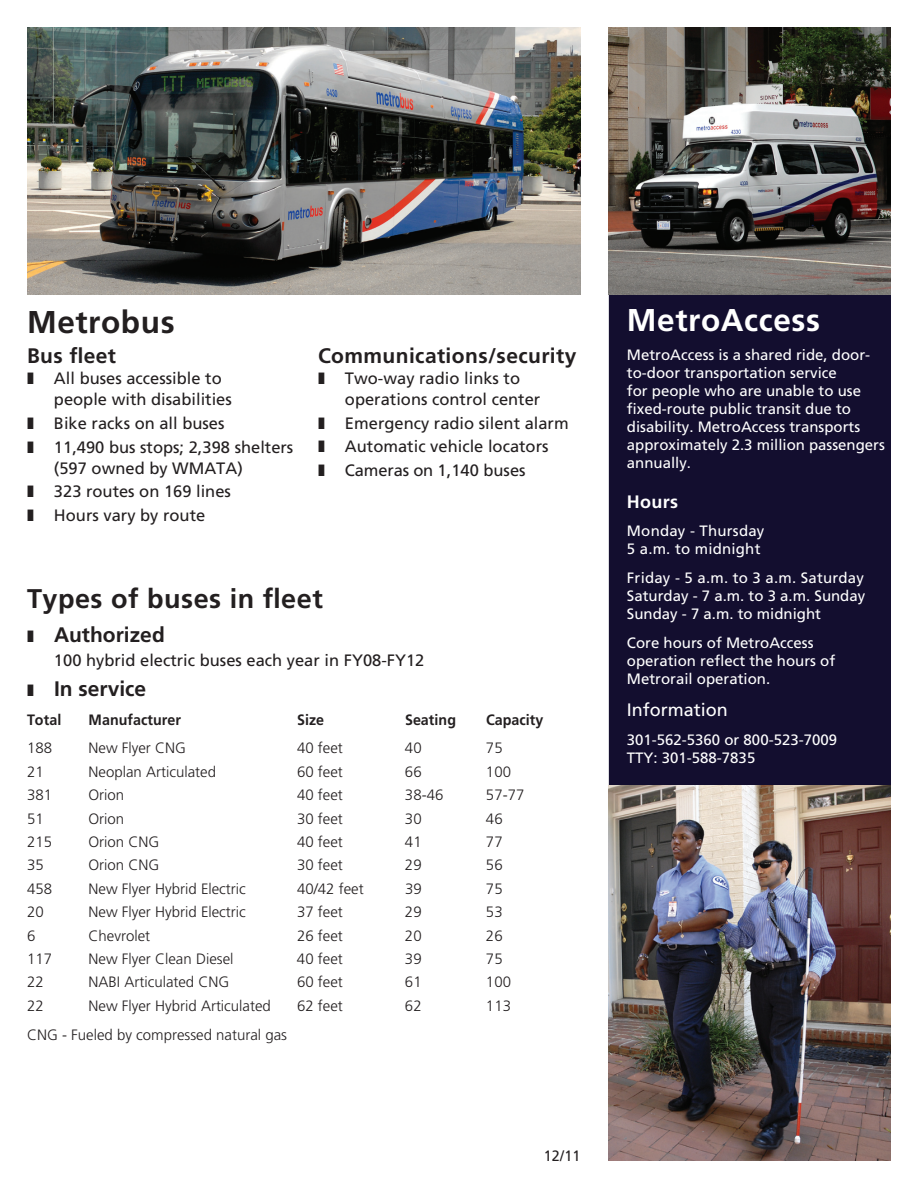
<style>
.page{position:relative;width:918px;height:1188px;background:#fff}
.page>*{position:absolute;margin:0;border:0;box-sizing:border-box;transform-origin:0 0}
.t1{font:700 31.5px "Frutiger";letter-spacing:.02em;color:#fff}
.t2{font:700 31.5px "Frutiger";letter-spacing:.02em;color:#231f20}
.t3{font:700 27px "Frutiger";letter-spacing:.02em;color:#231f20}
.t4{font:700 21px "Frutiger";letter-spacing:.02em;color:#231f20}
.t5{font:18px "Frutiger Roman";color:#fff}
.t6{font:700 18px "Frutiger";color:#fff}
.t7{font:16.5px/21px "Frutiger Roman";color:#231f20}
.t8{font:15px/18px "Frutiger Roman";color:#fff}
.t9{font:300 15px "Frutiger";color:#231f20}
.t10{font:700 15px "Frutiger";letter-spacing:.005em;color:#231f20;scale:.95 1}
.t11{font:15px "Frutiger Roman";color:#231f20;scale:.95 1}
</style>
<div class="page">
<div style="left:609px;top:219px;width:282px;height:942px;background:#130e2f;border-radius:11px"></div>
<img style="left:609px;top:27px;width:282px;height:267px">
<img style="left:27px;top:27px;width:553px;height:267px">
<img style="left:609px;top:785px;width:282px;height:376px">
<h1 class="t2" style="left:27px;top:303px;width:149px">Metrobus</h1>
<h3 class="t4" style="left:27px;top:344px;width:91px">Bus fleet</h3>
<p class="t7" style="left:54px;top:368px;width:179px">All buses accessible to people with disabilities</p>
<p class="t7" style="left:54px;top:413px;width:172px">Bike racks on all buses</p>
<p class="t7" style="left:54px;top:436px;width:241px">11,490 bus stops; 2,398 shelters (597 owned by WMATA)</p>
<p class="t7" style="left:54px;top:481px;width:178px">323 routes on 169 lines</p>
<p class="t7" style="left:54px;top:505px;width:153px">Hours vary by route</p>
<h3 class="t4" style="left:318px;top:343px;width:260px">Communications/security</h3>
<p class="t7" style="left:345px;top:367px;width:197px">Two-way radio links to operations control center</p>
<p class="t7" style="left:345px;top:412px;width:225px">Emergency radio silent alarm</p>
<p class="t7" style="left:345px;top:436px;width:205px">Automatic vehicle locators</p>
<p class="t7" style="left:345px;top:460px;width:182px">Cameras on 1,140 buses</p>
<h2 class="t3" style="left:27px;top:582px;width:297px">Types of buses in fleet</h2>
<h3 class="t4" style="left:27px;top:622px;width:139px">❚ Authorized</h3>
<p class="t7" style="left:54px;top:649px;width:372px">100 hybrid electric buses each year in FY08-FY12</p>
<h3 class="t4" style="left:27px;top:677px;width:121px">❚ In service</h3>
<p class="t10" style="left:27px;top:710px;width:38px">Total</p>
<p class="t10" style="left:89px;top:710px;width:99px">Manufacturer</p>
<p class="t10" style="left:297px;top:710px;width:30px">Size</p>
<p class="t10" style="left:405px;top:710px;width:75px">Seating C</p>
<p class="t10" style="left:495px;top:710px;width:53px">apacity</p>
<p class="t9" style="left:27px;top:740px;width:27px">188</p>
<p class="t9" style="left:88px;top:740px;width:99px">New Flyer CNG</p>
<p class="t9" style="left:297px;top:740px;width:47px">40 feet</p>
<p class="t9" style="left:405px;top:740px;width:18px">40</p>
<p class="t9" style="left:486px;top:740px;width:18px">75</p>
<p class="t9" style="left:27px;top:763px;width:18px">21</p>
<p class="t9" style="left:88px;top:763px;width:129px">Neoplan Articulated</p>
<p class="t9" style="left:297px;top:763px;width:47px">60 feet</p>
<p class="t9" style="left:405px;top:763px;width:18px">66</p>
<p class="t9" style="left:486px;top:763px;width:27px">100</p>
<p class="t9" style="left:27px;top:786px;width:27px">381</p>
<p class="t9" style="left:88px;top:786px;width:37px">Orion</p>
<p class="t9" style="left:297px;top:786px;width:47px">40 feet</p>
<p class="t9" style="left:405px;top:786px;width:40px">38-46</p>
<p class="t9" style="left:486px;top:786px;width:40px">57-77</p>
<p class="t9" style="left:27px;top:810px;width:18px">51</p>
<p class="t9" style="left:88px;top:810px;width:37px">Orion</p>
<p class="t9" style="left:297px;top:810px;width:47px">30 feet</p>
<p class="t9" style="left:405px;top:810px;width:18px">30</p>
<p class="t9" style="left:486px;top:810px;width:18px">46</p>
<p class="t9" style="left:27px;top:833px;width:27px">215</p>
<p class="t9" style="left:88px;top:833px;width:72px">Orion CNG</p>
<p class="t9" style="left:297px;top:833px;width:47px">40 feet</p>
<p class="t9" style="left:405px;top:833px;width:18px">41</p>
<p class="t9" style="left:486px;top:833px;width:18px">77</p>
<p class="t9" style="left:27px;top:857px;width:18px">35</p>
<p class="t9" style="left:88px;top:857px;width:72px">Orion CNG</p>
<p class="t9" style="left:297px;top:857px;width:47px">30 feet</p>
<p class="t9" style="left:405px;top:857px;width:18px">29</p>
<p class="t9" style="left:486px;top:857px;width:18px">56</p>
<p class="t9" style="left:27px;top:880px;width:27px">458</p>
<p class="t9" style="left:88px;top:880px;width:159px">New Flyer Hybrid Electric</p>
<p class="t9" style="left:297px;top:880px;width:68px">40/42 feet</p>
<p class="t9" style="left:405px;top:880px;width:18px">39</p>
<p class="t9" style="left:486px;top:880px;width:18px">75</p>
<p class="t9" style="left:27px;top:903px;width:18px">20</p>
<p class="t9" style="left:88px;top:903px;width:159px">New Flyer Hybrid Electric</p>
<p class="t9" style="left:297px;top:903px;width:47px">37 feet</p>
<p class="t9" style="left:405px;top:903px;width:18px">29</p>
<p class="t9" style="left:486px;top:903px;width:18px">53</p>
<p class="t9" style="left:27px;top:927px;width:10px">6</p>
<p class="t9" style="left:88px;top:927px;width:63px">Chevrolet</p>
<p class="t9" style="left:297px;top:927px;width:47px">26 feet</p>
<p class="t9" style="left:405px;top:927px;width:18px">20</p>
<p class="t9" style="left:486px;top:927px;width:18px">26</p>
<p class="t9" style="left:27px;top:950px;width:27px">117</p>
<p class="t9" style="left:88px;top:950px;width:147px">New Flyer Clean Diesel</p>
<p class="t9" style="left:297px;top:950px;width:47px">40 feet</p>
<p class="t9" style="left:405px;top:950px;width:18px">39</p>
<p class="t9" style="left:486px;top:950px;width:18px">75</p>
<p class="t9" style="left:27px;top:974px;width:18px">22</p>
<p class="t9" style="left:88px;top:974px;width:142px">NABI Articulated CNG</p>
<p class="t9" style="left:297px;top:974px;width:47px">60 feet</p>
<p class="t9" style="left:405px;top:974px;width:18px">61</p>
<p class="t9" style="left:486px;top:974px;width:27px">100</p>
<p class="t9" style="left:27px;top:997px;width:18px">22</p>
<p class="t9" style="left:88px;top:997px;width:184px">New Flyer Hybrid Articulated</p>
<p class="t9" style="left:297px;top:997px;width:47px">62 feet</p>
<p class="t9" style="left:405px;top:997px;width:18px">62</p>
<p class="t9" style="left:486px;top:997px;width:27px">113</p>
<p class="t9" style="left:27px;top:1026px;width:262px">CNG - Fueled by compressed natural gas</p>
<p class="t11" style="left:544px;top:1147px;width:40px">12/11</p>
<h1 class="t1" style="left:627px;top:302px;width:195px">MetroAccess</h1>
<p class="t8" style="left:627px;top:346px;width:260px">MetroAccess is a shared ride, door&shy;to-door transportation service<br>for people who are unable to use fixed-route public transit due to disability. MetroAccess transports approximately 2.3 million passengers annually.</p>
<p class="t6" style="left:627px;top:491px;width:53px">Hours</p>
<p class="t8" style="left:627px;top:522px;width:139px">Monday - Thursday<br>5 a.m. to midnight</p>
<p class="t8" style="left:627px;top:569px;width:240px;text-align:justify">Friday - 5 a.m. to 3 a.m. Saturday Saturday - 7 a.m. to 3 a.m. Sunday Sunday - 7 a.m. to midnight</p>
<p class="t8" style="left:627px;top:634px;width:210px">Core hours of MetroAccess operation reflect the hours of<br>Metrorail operation.</p>
<p class="t5" style="left:627px;top:700px;width:103px">Information</p>
<p class="t8" style="left:627px;top:731px;width:212px">301-562-5360 or 800-523-7009<br>TTY: 301-588-7835</p>
</div>
